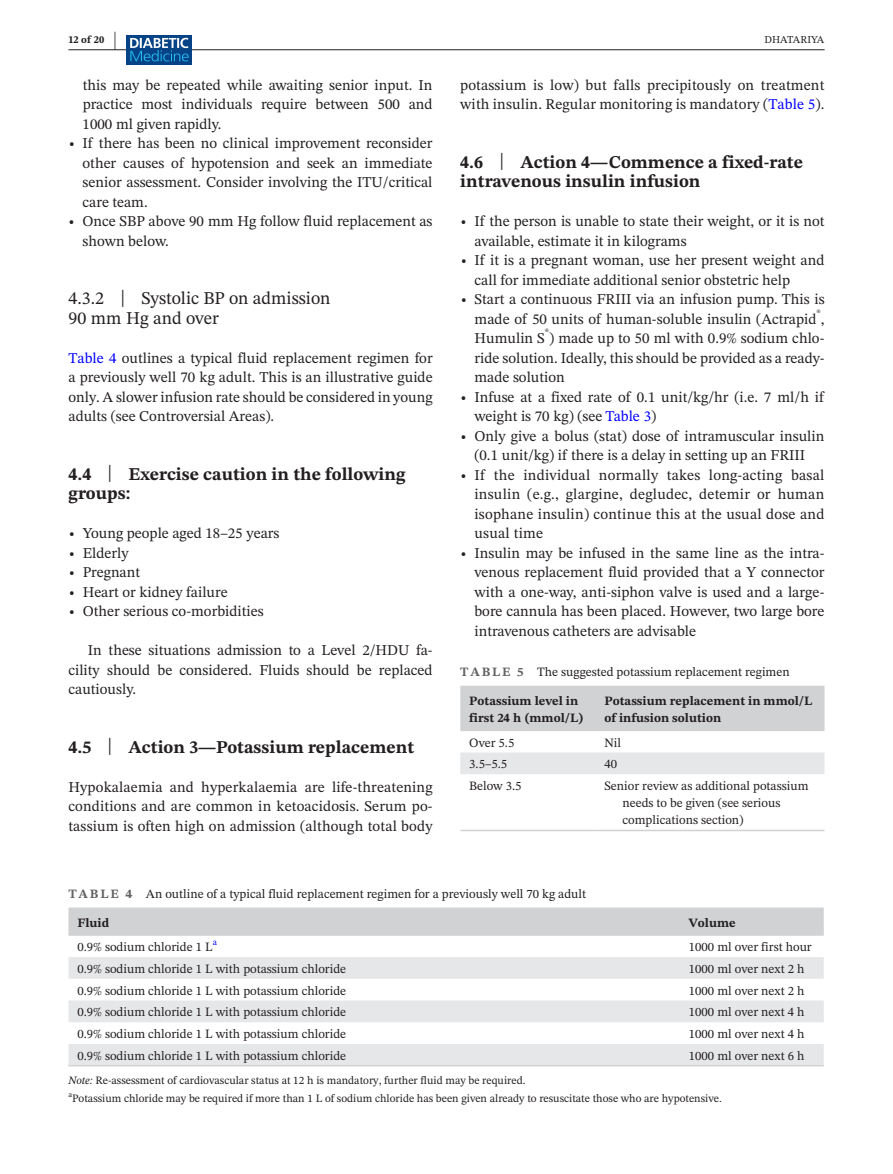
<style>
.page{position:relative;width:893px;height:1174px;background:#fff}
.page>*{position:absolute;margin:0;border:0;box-sizing:border-box;transform-origin:0 0}
.t1{font:700 18px/19.5px "STIX Two Text";color:#231f20}
.t2{font:18px/19.5px "STIX Two Text";color:#231f20}
.t3{font:15px/19.5px "STIX Two Text";color:#231f20;text-align:justify}
.t4{font:12.75px/17.2px "STIX Two Text";color:#231f20}
.t5{font:700 12.75px/17.2px "STIX Two Text";color:#231f20}
.t6{font:11.25px "STIX Two Text";color:#231f20}
.t7{font:10.5px "STIX Two Text";color:#231f20}
.t8{font:700 10.5px "STIX Two Text";color:#231f20}
.t9{font:8.85px "STIX Two Text";color:#00f}
.t10{font:7.8px "STIX Two Text";color:#231f20}
.s1{font-size:21px}
.s2{color:#00f}
.s3{font-weight:400;font-size:23.7px}
.s4{font-size:23.7px}
.s5{font-weight:700;color:#636366}
.s6{font-style:italic}
</style>
<div class="page">
<hr style="left:68px;top:49px;width:756px;height:1px;background:#231f20">
<div style="left:126px;top:35px;width:66px;height:30px;background:#054286"></div>
<svg style="left:130px;top:38px;width:59px;height:23px"></svg>
<div style="left:68px;top:907px;width:756px;height:28px;background:#d1d2d4"></div>
<svg style="left:68px;top:957px;width:756px;height:108px;fill:#e6e7e9"></svg>
<hr style="left:68px;top:1065px;width:612px;height:1px;background:#d1d2d4">
<hr style="left:680px;top:1065px;width:144px;height:1px;background:#d1d2d4">
<div style="left:460px;top:685px;width:364px;height:46px;background:#d1d2d4"></div>
<div style="left:460px;top:752px;width:364px;height:22px;background:#e6e7e9"></div>
<hr style="left:460px;top:829px;width:135px;height:2px;background:#d1d2d4">
<hr style="left:595px;top:829px;width:229px;height:2px;background:#d1d2d4">
<p class="t8" style="left:68px;top:32px;width:50px">12 of 20 <span class="s1">|</span></p>
<p class="t7" style="left:764px;top:32px;width:62px">DHATARIYA</p>
<p class="t3" style="left:83px;top:75px;width:351px">this may be repeated while awaiting senior input. In practice most individuals require between 500 and 1000 ml given rapidly.</p>
<p class="t3" style="left:83px;top:133px;width:351px;text-indent:-14px">• If there has been no clinical improvement reconsider other causes of hypotension and seek an immediate senior assessment. Consider involving the ITU/critical care team.</p>
<p class="t3" style="left:83px;top:211px;width:351px;text-indent:-14px">• Once SBP above 90 mm Hg follow fluid replacement as shown below.</p>
<p class="t3" style="left:460px;top:75px;width:366px">potassium is low) but falls precipitously on treatment with insulin. Regular monitoring is mandatory (<span class="s2">Table 5</span>).</p>
<p class="t1" style="left:460px;top:152px;width:344px">4.6 <span class="s3">|</span> Action 4—Commence a fixed-rate intravenous insulin infusion</p>
<p class="t3" style="left:475px;top:211px;width:351px;text-indent:-14px">• If the person is unable to state their weight, or it is not available, estimate it in kilograms</p>
<p class="t3" style="left:475px;top:250px;width:351px;text-indent:-14px">• If it is a pregnant woman, use her present weight and call for immediate additional senior obstetric help</p>
<p class="t3" style="left:460px;top:289px;width:366px;text-align:right">• Start a continuous FRIII via an infusion pump. This is made of 50 units of human-soluble insulin (Actrapid ,</p>
<p class="t2" style="left:68px;top:288px;width:264px">4.3.2 <span class="s4">|</span> Systolic BP on admission<br>90 mm Hg and over</p>
<p class="t3" style="left:68px;top:348px;width:366px"><span class="s2">Table 4</span> outlines a typical fluid replacement regimen for a previously well 70 kg adult. This is an illustrative guide only. A slower infusion rate should be considered in young adults (see Controversial Areas).</p>
<p class="t7" style="left:816px;top:306px;width:6px">®</p>
<p class="t3" style="left:475px;top:328px;width:351px">Humulin S ) made up to 50 ml with 0.9% sodium chlo-</p>
<p class="t7" style="left:545px;top:325px;width:6px">®</p>
<p class="t3" style="left:474px;top:348px;width:351px">ride solution. Ideally, this should be provided as a ready&shy;made solution</p>
<p class="t3" style="left:474px;top:387px;width:351px;text-indent:-14px">• Infuse at a fixed rate of 0.1 unit/kg/hr (i.e. 7 ml/h if weight is 70 kg) (see <span class="s2">Table 3</span>)</p>
<p class="t3" style="left:460px;top:426px;width:366px;text-align:center">• Only give a bolus (stat) dose of intramuscular insulin (0.1 unit/kg) if there is a delay in setting up an FRIII</p>
<p class="t3" style="left:474px;top:465px;width:351px;text-indent:-14px">• If the individual normally takes long-acting basal insulin (e.g., glargine, degludec, detemir or human isophane insulin) continue this at the usual dose and usual time</p>
<p class="t3" style="left:474px;top:543px;width:351px;text-indent:-14px">• Insulin may be infused in the same line as the intra&shy;venous replacement fluid provided that a Y connector with a one-way, anti-siphon valve is used and a large&shy;bore cannula has been placed. However, two large bore intravenous catheters are advisable</p>
<p class="t1" style="left:68px;top:464px;width:339px">4.4 <span class="s3">|</span> Exercise caution in the following groups:</p>
<p class="t3" style="left:68px;top:523px;width:213px">• Young people aged 18–25 years</p>
<p class="t3" style="left:68px;top:543px;width:62px">• Elderly</p>
<p class="t3" style="left:68px;top:562px;width:73px">• Pregnant</p>
<p class="t3" style="left:68px;top:582px;width:161px">• Heart or kidney failure</p>
<p class="t3" style="left:68px;top:601px;width:197px">• Other serious co-morbidities</p>
<p class="t3" style="left:68px;top:640px;width:366px;text-indent:20px">In these situations admission to a Level 2/HDU fa&shy;cility should be considered. Fluids should be replaced cautiously.</p>
<p class="t4" style="left:460px;top:663px;width:331px"><span class="s5">TABLE 5</span> The suggested potassium replacement regimen</p>
<p class="t5" style="left:469px;top:692px;width:116px">Potassium level in first 24 h (mmol/L)</p>
<p class="t5" style="left:604px;top:692px;width:209px">Potassium replacement in mmol/L of infusion solution</p>
<p class="t4" style="left:469px;top:733px;width:47px">Over 5.5</p>
<p class="t4" style="left:604px;top:733px;width:18px">Nil</p>
<p class="t4" style="left:469px;top:755px;width:39px">3.5–5.5</p>
<p class="t4" style="left:604px;top:755px;width:14px">40</p>
<p class="t4" style="left:469px;top:777px;width:54px">Below 3.5</p>
<p class="t4" style="left:622px;top:777px;width:187px;text-indent:-18px">Senior review as additional potassium needs to be given (see serious complications section)</p>
<p class="t1" style="left:68px;top:737px;width:347px">4.5 <span class="s3">|</span> Action 3—Potassium replacement</p>
<p class="t3" style="left:68px;top:777px;width:366px">Hypokalaemia and hyperkalaemia are life-threatening conditions and are common in ketoacidosis. Serum po&shy;tassium is often high on admission (although total body</p>
<p class="t4" style="left:68px;top:885px;width:519px"><span class="s5">TABLE 4</span> An outline of a typical fluid replacement regimen for a previously well 70 kg adult</p>
<p class="t5" style="left:77px;top:914px;width:33px">Fluid</p>
<p class="t5" style="left:689px;top:914px;width:48px">Volume</p>
<p class="t4" style="left:77px;top:938px;width:137px">0.9% sodium chloride 1 L</p>
<p class="t9" style="left:213px;top:936px;width:6px">a</p>
<p class="t4" style="left:689px;top:938px;width:124px">1000 ml over first hour</p>
<p class="t4" style="left:77px;top:960px;width:270px">0.9% sodium chloride 1 L with potassium chloride</p>
<p class="t4" style="left:689px;top:960px;width:117px">1000 ml over next 2 h</p>
<p class="t4" style="left:77px;top:981px;width:270px">0.9% sodium chloride 1 L with potassium chloride</p>
<p class="t4" style="left:689px;top:981px;width:117px">1000 ml over next 2 h</p>
<p class="t4" style="left:77px;top:1003px;width:270px">0.9% sodium chloride 1 L with potassium chloride</p>
<p class="t4" style="left:689px;top:1003px;width:117px">1000 ml over next 4 h</p>
<p class="t4" style="left:77px;top:1025px;width:270px">0.9% sodium chloride 1 L with potassium chloride</p>
<p class="t4" style="left:689px;top:1025px;width:117px">1000 ml over next 4 h</p>
<p class="t4" style="left:77px;top:1046px;width:270px">0.9% sodium chloride 1 L with potassium chloride</p>
<p class="t4" style="left:689px;top:1046px;width:117px">1000 ml over next 6 h</p>
<p class="t6" style="left:68px;top:1072px;width:459px"><span class="s6">Note:</span> Re-assessment of cardiovascular status at 12 h is mandatory, further fluid may be required.</p>
<p class="t10" style="left:68px;top:1089px;width:5px">a</p>
<p class="t6" style="left:72px;top:1090px;width:651px">Potassium chloride may be required if more than 1 L of sodium chloride has been given already to resuscitate those who are hypotensive.</p>
</div>
